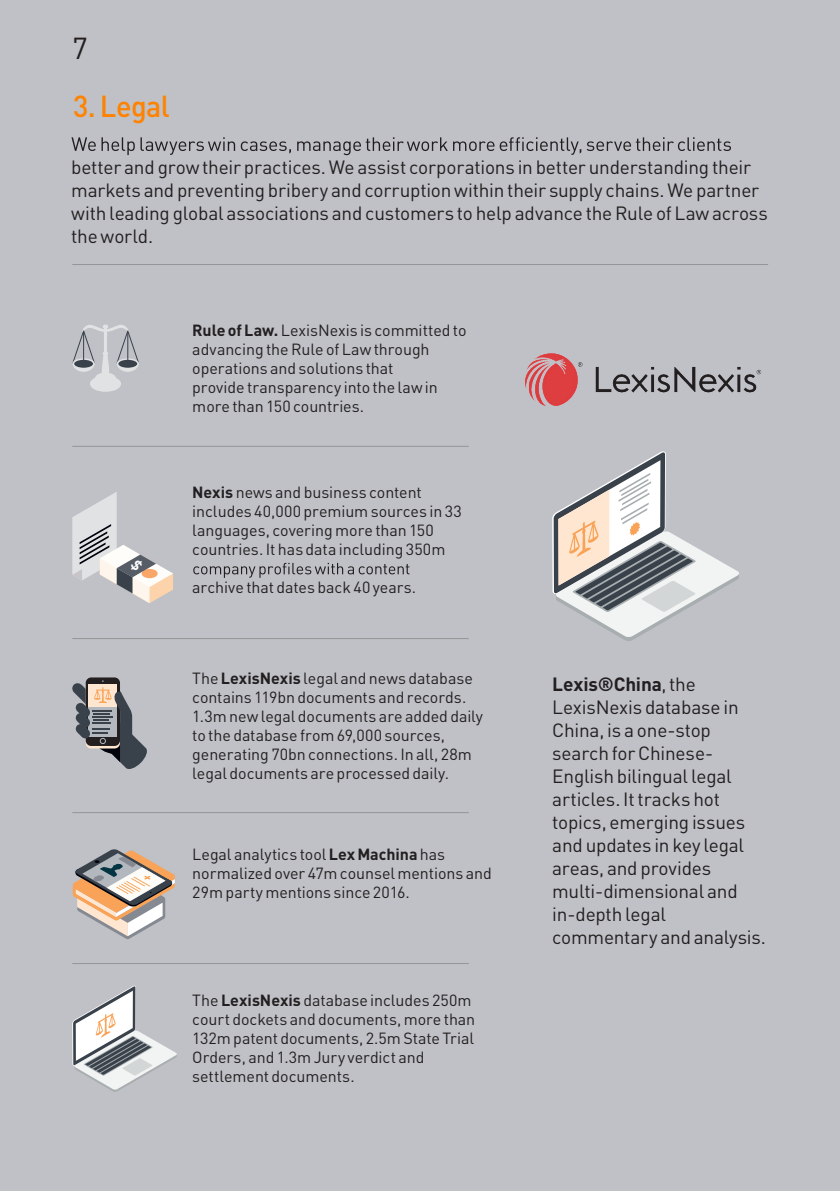
<style>
.page{position:relative;width:840px;height:1191px;background:#fff}
.page>*{position:absolute;margin:0;border:0;box-sizing:border-box;transform-origin:0 0}
.t1{font:500 30px "DIN";letter-spacing:-.02em;color:#ff8200;scale:.96 1}
.t2{font:30px "DIN";color:#231f20}
.t3{font:19px/23px "DIN";letter-spacing:-.01em;color:#231f20}
.t4{font:16px/19px "DIN";letter-spacing:-.005em;color:#231f20}
.s1{font-weight:700}
</style>
<div class="page">
<div style="left:0;top:0;width:839px;height:1191px;background:#bfc1c6"></div>
<svg style="left:71px;top:137px;width:659px;height:18px"></svg>
<hr style="left:72px;top:264px;width:695px;height:1px;background:#939598">
<svg style="left:193px;top:563px;width:216px;height:15px"></svg>
<hr style="left:72px;top:446px;width:396px;height:1px;background:#939598">
<hr style="left:72px;top:638px;width:396px;height:1px;background:#939598">
<hr style="left:72px;top:812px;width:396px;height:1px;background:#939598">
<svg style="left:73px;top:849px;width:102px;height:90px"></svg>
<div style="left:86px;top:677px;width:34px;height:69px;background:#231f20;border-radius:5px"></div>
<svg style="left:72px;top:680px;width:75px;height:89px"></svg>
<img style="left:525px;top:353px;width:236px;height:53px">
<svg style="left:72px;top:985px;width:105px;height:107px"></svg>
<hr style="left:72px;top:963px;width:396px;height:1px;background:#939598">
<svg style="left:552px;top:451px;width:187px;height:190px"></svg>
<svg style="left:72px;top:324px;width:67px;height:68px"></svg>
<div style="left:118px;top:360px;width:19px;height:8px;background:#39414b;border-radius:50%"></div>
<div style="left:74px;top:360px;width:19px;height:8px;background:#39414b;border-radius:50%"></div>
<hr style="left:83px;top:331px;width:1px;height:33px;background:#39414b">
<hr style="left:127px;top:331px;width:1px;height:33px;background:#39414b">
<svg style="left:72px;top:492px;width:101px;height:111px"></svg>
<h1 class="t2" style="left:72px;top:29px;width:17px">7</h1>
<h1 class="t1" style="left:73px;top:87px;width:102px">3. Legal</h1>
<p class="t3" style="left:71px;top:155px;width:697px">better and grow their practices. We assist corporations in better understanding their markets and preventing bribery and corruption within their supply chains. We partner with leading global associations and customers to help advance the Rule of Law across the world.</p>
<p class="t4" style="left:192px;top:320px;width:275px"><span class="s1">RuleofLaw.</span> LexisNexis is committed to advancing theRule of Law through operations and solutions that<br>provide transparency into the law in more than 150 countries.</p>
<p class="t4" style="left:192px;top:482px;width:271px"><span class="s1">Nexis</span> news and business content includes 40,000 premium sources in 33 languages, covering more than 150 countries. It has data including 350m</p>
<p class="t4" style="left:192px;top:578px;width:225px">archive that dates back 40 years.</p>
<p class="t4" style="left:192px;top:669px;width:292px">The<span class="s1">LexisNexis</span> legal and news database contains 119bn documents and records.<br>1.3m new legal documents are added daily to the database from 69,000 sources, generating 70bn connections. In all, 28m legal documents are processed daily.</p>
<p class="t4" style="left:192px;top:844px;width:301px">Legal analytics tool<span class="s1">LexMachina</span>has normalized over 47m counsel mentions and<br>29m party mentions since 2016.</p>
<p class="t4" style="left:192px;top:990px;width:284px">The <span class="s1">LexisNexis</span> database includes 250m court dockets and documents, more than 132m patent documents, 2.5m State Trial Orders, and 1.3m Jury verdict and settlement documents.</p>
<p class="t3" style="left:552px;top:672px;width:215px"><span class="s1">Lexis®China</span>, the<br>LexisNexis database in<br>China, is a one-stop search for Chinese-<br>English bilingual legal articles. It tracks hot topics, emerging issues and updates in key legal areas, and provides multi-dimensional and in-depth legal commentary and analysis.</p>
</div>
